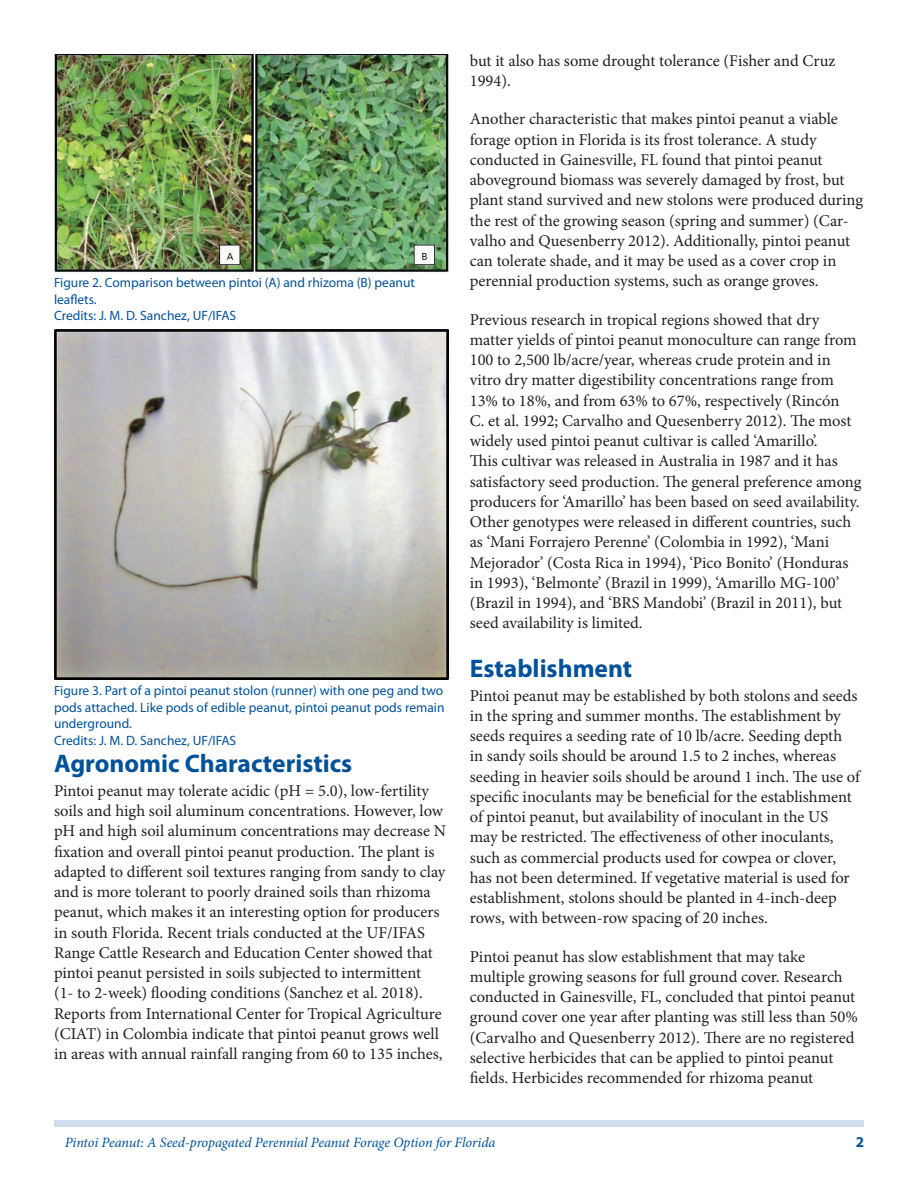
<style>
.page{position:relative;width:918px;height:1188px;background:#fff}
.page>*{position:absolute;margin:0;border:0;box-sizing:border-box;transform-origin:0 0}
.SectionHeading0{font:700 25.5px "Myriad Pro";color:#01519a}
.Paragraph{font:16.5px/20.2px "Minion Pro";color:#231f20}
.t1{font:700 15px "Myriad Pro";color:#01519a}
.RunningTitleItalics{font:italic 14.25px "Minion Pro";letter-spacing:-.01em;color:#01519a}
.t2{font:13.5px/16.5px "Myriad Pro";color:#01519a}
</style>
<div class="page">
<div style="left:54px;top:1120px;width:810px;height:7px;background:#d0deeb"></div>
<img style="left:54px;top:54px;width:394px;height:219px">
<img style="left:54px;top:330px;width:394px;height:350px">
<p class="t2" style="left:54px;top:274px;width:362px">Figure 2. Comparison between pintoi (A) and rhizoma (B) peanut leaflets.<br>Credits: J. M. D. Sanchez, UF/IFAS</p>
<p class="t2" style="left:54px;top:682px;width:392px">Figure 3. Part of a pintoi peanut stolon (runner) with one peg and two pods attached. Like pods of edible peanut, pintoi peanut pods remain underground.<br>Credits: J. M. D. Sanchez, UF/IFAS</p>
<p class="SectionHeading0" style="left:54px;top:747px;width:300px">Agronomic Characteristics</p>
<p class="Paragraph" style="left:54px;top:781px;width:394px">Pintoi peanut may tolerate acidic (pH = 5.0), low-fertility soils and high soil aluminum concentrations. However, low pH and high soil aluminum concentrations may decrease N fixation and overall pintoi peanut production. The plant is adapted to different soil textures ranging from sandy to clay and is more tolerant to poorly drained soils than rhizoma peanut, which makes it an interesting option for producers in south Florida. Recent trials conducted at the UF/IFAS Range Cattle Research and Education Center showed that pintoi peanut persisted in soils subjected to intermittent<br>(1- to 2-week) flooding conditions (Sanchez et al. 2018).<br>Reports from International Center for Tropical Agriculture (CIAT) in Colombia indicate that pintoi peanut grows well in areas with annual rainfall ranging from 60 to 135 inches,</p>
<p class="Paragraph" style="left:470px;top:51px;width:367px">but it also has some drought tolerance (Fisher and Cruz<br>1994).</p>
<p class="Paragraph" style="left:470px;top:109px;width:395px">Another characteristic that makes pintoi peanut a viable forage option in Florida is its frost tolerance. A study conducted in Gainesville, FL found that pintoi peanut aboveground biomass was severely damaged by frost, but plant stand survived and new stolons were produced during the rest of the growing season (spring and summer) (Car&shy;valho and Quesenberry 2012). Additionally, pintoi peanut can tolerate shade, and it may be used as a cover crop in perennial production systems, such as orange groves.</p>
<p class="Paragraph" style="left:470px;top:309px;width:393px">Previous research in tropical regions showed that dry matter yields of pintoi peanut monoculture can range from 100 to 2,500 lb/acre/year, whereas crude protein and in vitro dry matter digestibility concentrations range from 13% to 18%, and from 63% to 67%, respectively (Rincón<br>C. et al. 1992; Carvalho and Quesenberry 2012). The most widely used pintoi peanut cultivar is called ‘Amarillo’.<br>This cultivar was released in Australia in 1987 and it has satisfactory seed production. The general preference among producers for ‘Amarillo’ has been based on seed availability.<br>Other genotypes were released in different countries, such as ‘Mani Forrajero Perenne’ (Colombia in 1992), ‘Mani Mejorador’ (Costa Rica in 1994), ‘Pico Bonito’ (Honduras in 1993), ‘Belmonte’ (Brazil in 1999), ‘Amarillo MG-100’ (Brazil in 1994), and ‘BRS Mandobi’ (Brazil in 2011), but seed availability is limited.</p>
<p class="SectionHeading0" style="left:470px;top:652px;width:164px">Establishment</p>
<p class="Paragraph" style="left:470px;top:685px;width:392px">Pintoi peanut may be established by both stolons and seeds in the spring and summer months. The establishment by seeds requires a seeding rate of 10 lb/acre. Seeding depth<br>in sandy soils should be around 1.5 to 2 inches, whereas seeding in heavier soils should be around 1 inch. The use of specific inoculants may be beneficial for the establishment of pintoi peanut, but availability of inoculant in the US may be restricted. The effectiveness of other inoculants, such as commercial products used for cowpea or clover, has not been determined. If vegetative material is used for establishment, stolons should be planted in 4-inch-deep rows, with between-row spacing of 20 inches.</p>
<p class="Paragraph" style="left:470px;top:946px;width:390px">Pintoi peanut has slow establishment that may take multiple growing seasons for full ground cover. Research conducted in Gainesville, FL, concluded that pintoi peanut ground cover one year after planting was still less than 50% (Carvalho and Quesenberry 2012). There are no registered selective herbicides that can be applied to pintoi peanut fields. Herbicides recommended for rhizoma peanut</p>
<p class="RunningTitleItalics" style="left:65px;top:1133px;width:432px">Pintoi Peanut: A Seed-propagated Perennial Peanut Forage Option for Florida</p>
<p class="t1" style="left:856px;top:1133px;width:10px">2</p>
</div>
